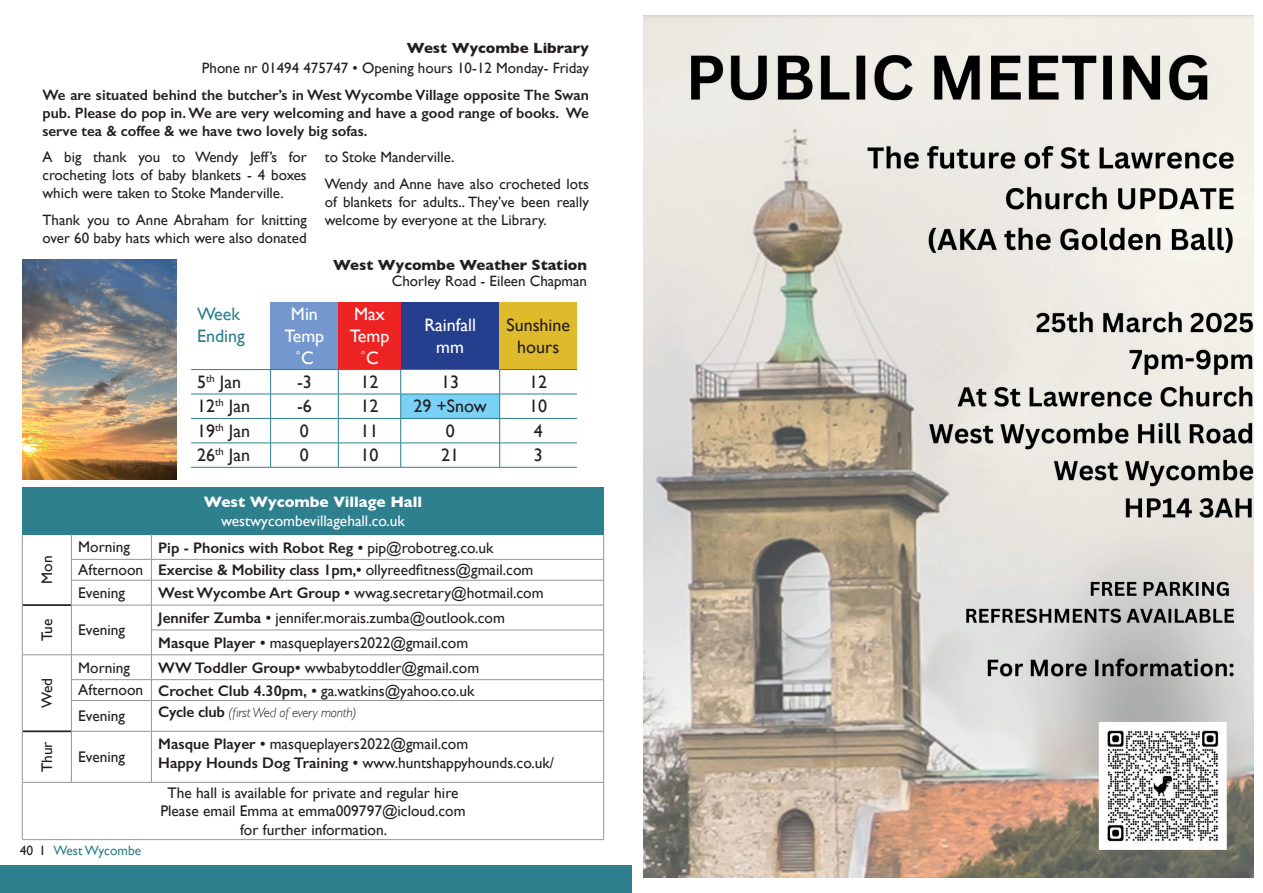
<style>
.page{position:relative;width:1263px;height:893px;background:#fff}
.page>*{position:absolute;margin:0;border:0;box-sizing:border-box;transform-origin:0 0}
.t1{font:18px/21.6px "Gill Sans";color:#231f20;text-align:center}
.t2{font:18px/21.6px "Gill Sans";color:#fff;text-align:center}
.t3{font:18px/21.6px "Gill Sans";color:#2f808f}
.t4{font:15.45px/22.8px "Gill Sans";color:#231f20}
.t5{font:15.45px "Gill Sans";color:#fff}
.t6{font:700 15.45px "Gill Sans";color:#fff}
.t7{font:15px/18px "Gill Sans";color:#231f20}
.t8{font:600 15px/18px "Gill Sans";color:#231f20;text-align:justify}
.t9{font:700 15px "Gill Sans";color:#231f20}
.t10{font:italic 300 13.65px "Gill Sans";letter-spacing:-.02em;color:#231f20}
.t11{font:13.5px "Gill Sans";color:#2f808f}
.s1{font-weight:600}
.s2{font-weight:600;font-style:normal;font-size:15.45px}
.s3{color:#231f20}
</style>
<div class="page">
<div style="left:0;top:865px;width:631px;height:28px;background:#2f808f"></div>
<div style="left:271px;top:302px;width:67px;height:68px;background:#7498ce"></div>
<div style="left:338px;top:302px;width:63px;height:68px;background:#ee2323"></div>
<div style="left:401px;top:302px;width:99px;height:68px;background:#253f8e"></div>
<div style="left:500px;top:302px;width:77px;height:68px;background:#dfbb2c"></div>
<hr style="left:191px;top:369px;width:80px;height:1px;background:#2f808f">
<hr style="left:271px;top:369px;width:67px;height:1px;background:#2f808f">
<hr style="left:338px;top:369px;width:63px;height:1px;background:#2f808f">
<hr style="left:401px;top:369px;width:99px;height:1px;background:#2f808f">
<hr style="left:500px;top:369px;width:77px;height:1px;background:#2f808f">
<hr style="left:191px;top:394px;width:80px;height:1px;background:#2f808f">
<hr style="left:271px;top:394px;width:67px;height:1px;background:#2f808f">
<hr style="left:338px;top:394px;width:63px;height:1px;background:#2f808f">
<hr style="left:500px;top:394px;width:77px;height:1px;background:#2f808f">
<hr style="left:191px;top:418px;width:80px;height:1px;background:#2f808f">
<hr style="left:271px;top:418px;width:67px;height:1px;background:#2f808f">
<hr style="left:338px;top:418px;width:63px;height:1px;background:#2f808f">
<hr style="left:500px;top:418px;width:77px;height:1px;background:#2f808f">
<hr style="left:191px;top:443px;width:80px;height:1px;background:#2f808f">
<hr style="left:271px;top:443px;width:67px;height:1px;background:#2f808f">
<svg style="left:270px;top:370px;width:1px;height:97px"></svg>
<hr style="left:338px;top:443px;width:63px;height:1px;background:#2f808f">
<svg style="left:338px;top:370px;width:1px;height:97px"></svg>
<hr style="left:500px;top:443px;width:77px;height:1px;background:#2f808f">
<svg style="left:400px;top:370px;width:100px;height:97px"></svg>
<hr style="left:191px;top:467px;width:80px;height:1px;background:#2f808f">
<hr style="left:271px;top:467px;width:67px;height:1px;background:#2f808f">
<hr style="left:338px;top:467px;width:63px;height:1px;background:#2f808f">
<hr style="left:401px;top:467px;width:99px;height:1px;background:#2f808f">
<hr style="left:500px;top:467px;width:77px;height:1px;background:#2f808f">
<img style="left:23px;top:259px;width:153px;height:221px">
<img style="left:643px;top:15px;width:610px;height:863px">
<div style="left:22px;top:487px;width:582px;height:47px;background:#2f808f"></div>
<hr style="left:23px;top:604px;width:48px;height:2px;background:#231f20">
<hr style="left:23px;top:730px;width:48px;height:2px;background:#231f20">
<hr style="left:603px;top:783px;width:1px;height:56px;background:#939598">
<hr style="left:71px;top:559px;width:80px;height:1px;background:#939598">
<hr style="left:151px;top:559px;width:453px;height:1px;background:#939598">
<hr style="left:71px;top:580px;width:80px;height:1px;background:#939598">
<hr style="left:151px;top:580px;width:453px;height:1px;background:#939598">
<hr style="left:71px;top:605px;width:80px;height:1px;background:#939598">
<hr style="left:151px;top:605px;width:453px;height:1px;background:#939598">
<hr style="left:151px;top:630px;width:453px;height:1px;background:#939598">
<hr style="left:22px;top:654px;width:49px;height:1px;background:#939598">
<svg style="left:22px;top:534px;width:1px;height:166px"></svg>
<hr style="left:22px;top:700px;width:1px;height:31px;background:#939598">
<hr style="left:71px;top:654px;width:80px;height:1px;background:#939598">
<hr style="left:151px;top:654px;width:453px;height:1px;background:#939598">
<hr style="left:71px;top:679px;width:80px;height:1px;background:#939598">
<svg style="left:71px;top:534px;width:1px;height:166px"></svg>
<hr style="left:151px;top:679px;width:453px;height:1px;background:#939598">
<svg style="left:151px;top:534px;width:1px;height:166px"></svg>
<svg style="left:603px;top:534px;width:1px;height:166px"></svg>
<hr style="left:71px;top:700px;width:80px;height:1px;background:#939598">
<hr style="left:71px;top:701px;width:1px;height:30px;background:#939598">
<hr style="left:151px;top:700px;width:453px;height:1px;background:#939598">
<hr style="left:151px;top:701px;width:1px;height:30px;background:#939598">
<hr style="left:603px;top:701px;width:1px;height:30px;background:#939598">
<hr style="left:22px;top:731px;width:1px;height:51px;background:#939598">
<hr style="left:71px;top:731px;width:80px;height:1px;background:#939598">
<hr style="left:71px;top:731px;width:1px;height:51px;background:#939598">
<hr style="left:151px;top:731px;width:453px;height:1px;background:#939598">
<hr style="left:151px;top:731px;width:1px;height:51px;background:#939598">
<hr style="left:603px;top:731px;width:1px;height:51px;background:#939598">
<hr style="left:22px;top:782px;width:49px;height:1px;background:#939598">
<hr style="left:22px;top:783px;width:1px;height:56px;background:#939598">
<hr style="left:71px;top:782px;width:80px;height:1px;background:#939598">
<hr style="left:151px;top:782px;width:453px;height:1px;background:#939598">
<hr style="left:22px;top:839px;width:49px;height:1px;background:#939598">
<hr style="left:71px;top:839px;width:80px;height:1px;background:#939598">
<hr style="left:151px;top:839px;width:453px;height:1px;background:#939598">
<p class="t9" style="left:407px;top:36px;width:184px">West Wycombe Library</p>
<p class="t7" style="left:202px;top:59px;width:389px">Phone nr 01494 475747 • Opening hours 10-12 Monday- Friday</p>
<p class="t8" style="left:43px;top:85px;width:548px">We are situated behind the butcher’s in West Wycombe Village opposite The Swan pub. Please do pop in. We are very welcoming and have a good range of books. We serve tea &amp; coffee &amp; we have two lovely big sofas.</p>
<p class="t7" style="left:43px;top:148px;width:266px;text-align:justify">A big thank you to Wendy Jeff’s for crocheting lots of baby blankets - 4 boxes which were taken to Stoke Manderville.</p>
<p class="t7" style="left:43px;top:210px;width:266px">Thank you to Anne Abraham for knitting over 60 baby hats which were also donated</p>
<p class="t7" style="left:325px;top:144px;width:266px;line-height:26.5px">to Stoke Manderville.<br>Wendy and Anne have also crocheted lots</p>
<p class="t7" style="left:325px;top:192px;width:266px">of blankets for adults.. They’ve been really welcome by everyone at the Library.</p>
<p class="t9" style="left:333px;top:253px;width:255px">West Wycombe Weather Station</p>
<p class="t7" style="left:392px;top:271px;width:197px">Chorley Road - Eileen Chapman</p>
<p class="t3" style="left:197px;top:303px;width:49px">Week<br>Ending</p>
<p class="t2" style="left:285px;top:303px;width:41px">Min<br>Temp ˚C</p>
<p class="t2" style="left:350px;top:303px;width:41px">Max<br>Temp ˚C</p>
<p class="t2" style="left:424px;top:314px;width:53px">Rainfall mm</p>
<p class="t1" style="left:506px;top:314px;width:65px">Sunshine hours</p>
<p class="t1" style="left:197px;top:371px;width:45px">5<sup>th</sup> Jan</p>
<p class="t1" style="left:297px;top:371px;width:16px">-3</p>
<p class="t1" style="left:360px;top:371px;width:19px">12</p>
<p class="t1" style="left:441px;top:371px;width:19px">13</p>
<p class="t1" style="left:529px;top:371px;width:19px">12</p>
<p class="t1" style="left:197px;top:395px;width:54px">12<sup>th</sup> Jan</p>
<p class="t1" style="left:297px;top:395px;width:16px">-6</p>
<p class="t1" style="left:360px;top:395px;width:19px">12</p>
<p class="t1" style="left:413px;top:395px;width:75px">29 +Snow</p>
<p class="t1" style="left:529px;top:395px;width:19px">10</p>
<p class="t1" style="left:197px;top:420px;width:54px">19<sup>th</sup> Jan</p>
<p class="t1" style="left:300px;top:420px;width:10px">0</p>
<p class="t1" style="left:360px;top:420px;width:19px">11</p>
<p class="t1" style="left:446px;top:420px;width:10px">0</p>
<p class="t1" style="left:534px;top:420px;width:10px">4</p>
<p class="t1" style="left:197px;top:444px;width:54px">26<sup>th</sup> Jan</p>
<p class="t1" style="left:300px;top:444px;width:10px">0</p>
<p class="t1" style="left:360px;top:444px;width:19px">10</p>
<p class="t1" style="left:441px;top:444px;width:19px">21</p>
<p class="t1" style="left:534px;top:444px;width:10px">3</p>
<p class="t4" style="left:35px;top:584px;width:30px;rotate:-90deg">Mon</p>
<p class="t6" style="left:204px;top:490px;width:220px">West Wycombe Village Hall</p>
<p class="t5" style="left:221px;top:511px;width:185px">westwycombevillagehall.co.uk</p>
<p class="t4" style="left:78px;top:536px;width:457px;text-indent:80px"><span class="s1">Pip - Phonics with Robot Reg •</span> pip@robotreg.co.uk<br>Afternoon <span class="s1">Exercise &amp; Mobility class 1pm,•</span> ollyreedfitness@gmail.com<br>Evening</p>
<p class="t4" style="left:78px;top:535px;width:53px">Morning</p>
<p class="t4" style="left:158px;top:581px;width:387px"><span class="s1">West Wycombe Art Group •</span> wwag.secretary@hotmail.com</p>
<p class="t4" style="left:35px;top:641px;width:24px;rotate:-90deg">Tue</p>
<p class="t4" style="left:78px;top:618px;width:48px">Evening</p>
<p class="t4" style="left:158px;top:605px;width:348px;line-height:24.9px"><span class="s1">Jennifer Zumba •</span> jennifer.morais.zumba@outlook.com<br><span class="s1">Masque Player •</span> masqueplayers2022@gmail.com</p>
<p class="t4" style="left:35px;top:708px;width:31px;rotate:-90deg">Wed</p>
<p class="t4" style="left:78px;top:656px;width:403px;text-indent:80px"><span class="s1">WW Toddler Group•</span> wwbabytoddler@gmail.com<br>Afternoon <span class="s1">Crochet Club 4.30pm, •</span> ga.watkins@yahoo.co.uk</p>
<p class="t4" style="left:78px;top:704px;width:48px">Evening</p>
<p class="t10" style="left:158px;top:704px;width:200px"><span class="s2">Cycle club</span> (first Wed of every month)</p>
<p class="t4" style="left:78px;top:656px;width:53px">Morning</p>
<p class="t4" style="left:35px;top:772px;width:32px;rotate:-90deg">Thur</p>
<p class="t4" style="left:78px;top:745px;width:48px">Evening</p>
<p class="t11" style="left:20px;top:843px;width:123px"><span class="s3">40 I</span> West Wycombe</p>
<p class="t4" style="left:158px;top:735px;width:397px;line-height:18.5px"><span class="s1">Masque Player •</span> masqueplayers2022@gmail.com<br><span class="s1">Happy Hounds Dog Training •</span> www.huntshappyhounds.co.uk/</p>
<p class="t4" style="left:160px;top:783px;width:307px;line-height:18.5px;text-align:center">The hall is available for private and regular hire<br>Please email Emma at emma009797@icloud.com for further information.</p>
</div>
